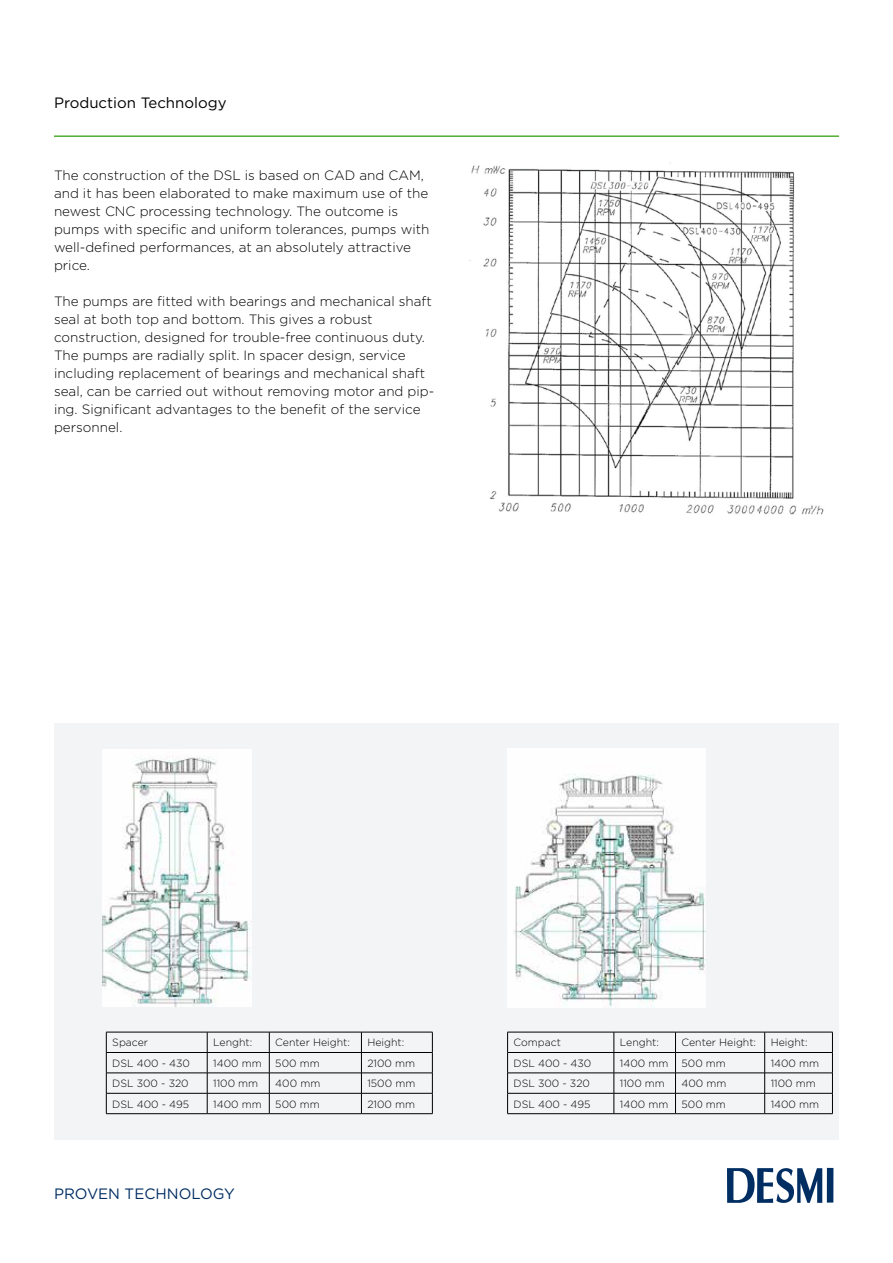
<style>
.page{position:relative;width:893px;height:1263px;background:#fff}
.page>*{position:absolute;margin:0;border:0;box-sizing:border-box;transform-origin:0 0}
.t1{font:15px "Gotham";color:#000}
.t2{font:15px "Gotham";color:#002e63}
.t3{font:300 13.5px/18px "Gotham";color:#000}
.t4{font:300 10.5px "Gotham";color:#000}
</style>
<div class="page">
<div style="left:54px;top:723px;width:785px;height:416px;background:#f3f4f5"></div>
<div style="left:827px;top:1168px;width:6px;height:34px;background:#002e63"></div>
<svg style="left:727px;top:1168px;width:95px;height:35px"></svg>
<hr style="left:54px;top:135px;width:785px;height:2px;background:#51ae30">
<hr style="left:106px;top:1032px;width:101px;height:1px;background:#000">
<hr style="left:207px;top:1032px;width:62px;height:1px;background:#000">
<hr style="left:269px;top:1032px;width:92px;height:1px;background:#000">
<hr style="left:361px;top:1032px;width:71px;height:1px;background:#000">
<hr style="left:106px;top:1093px;width:101px;height:1px;background:#000">
<svg style="left:106px;top:1032px;width:1px;height:81px"></svg>
<hr style="left:207px;top:1093px;width:62px;height:1px;background:#000">
<hr style="left:269px;top:1093px;width:92px;height:1px;background:#000">
<hr style="left:361px;top:1093px;width:71px;height:1px;background:#000">
<svg style="left:432px;top:1032px;width:1px;height:81px"></svg>
<hr style="left:106px;top:1113px;width:101px;height:1px;background:#000">
<hr style="left:207px;top:1113px;width:62px;height:1px;background:#000">
<hr style="left:269px;top:1113px;width:92px;height:1px;background:#000">
<hr style="left:361px;top:1113px;width:71px;height:1px;background:#000">
<hr style="left:106px;top:1052px;width:101px;height:1px;background:#000">
<hr style="left:207px;top:1052px;width:62px;height:1px;background:#000">
<hr style="left:269px;top:1052px;width:92px;height:1px;background:#000">
<hr style="left:361px;top:1052px;width:71px;height:1px;background:#000">
<hr style="left:106px;top:1073px;width:101px;height:1px;background:#000">
<hr style="left:207px;top:1073px;width:62px;height:1px;background:#000">
<hr style="left:269px;top:1073px;width:92px;height:1px;background:#000">
<hr style="left:361px;top:1073px;width:71px;height:1px;background:#000">
<svg style="left:207px;top:1032px;width:1px;height:81px"></svg>
<svg style="left:269px;top:1032px;width:1px;height:81px"></svg>
<svg style="left:361px;top:1032px;width:1px;height:81px"></svg>
<hr style="left:507px;top:1032px;width:107px;height:1px;background:#000">
<hr style="left:614px;top:1032px;width:61px;height:1px;background:#000">
<hr style="left:675px;top:1032px;width:90px;height:1px;background:#000">
<hr style="left:765px;top:1032px;width:68px;height:1px;background:#000">
<hr style="left:507px;top:1052px;width:107px;height:1px;background:#000">
<hr style="left:507px;top:1073px;width:107px;height:1px;background:#000">
<hr style="left:614px;top:1073px;width:61px;height:1px;background:#000">
<hr style="left:675px;top:1073px;width:90px;height:1px;background:#000">
<hr style="left:765px;top:1073px;width:68px;height:1px;background:#000">
<hr style="left:507px;top:1093px;width:107px;height:1px;background:#000">
<svg style="left:507px;top:1032px;width:1px;height:81px"></svg>
<hr style="left:614px;top:1093px;width:61px;height:1px;background:#000">
<hr style="left:675px;top:1093px;width:90px;height:1px;background:#000">
<hr style="left:765px;top:1093px;width:68px;height:1px;background:#000">
<svg style="left:832px;top:1032px;width:1px;height:81px"></svg>
<hr style="left:507px;top:1113px;width:107px;height:1px;background:#000">
<hr style="left:614px;top:1113px;width:61px;height:1px;background:#000">
<hr style="left:675px;top:1113px;width:90px;height:1px;background:#000">
<hr style="left:765px;top:1113px;width:68px;height:1px;background:#000">
<svg style="left:614px;top:1032px;width:1px;height:81px"></svg>
<svg style="left:675px;top:1032px;width:1px;height:81px"></svg>
<svg style="left:764px;top:1032px;width:1px;height:81px"></svg>
<hr style="left:614px;top:1052px;width:61px;height:1px;background:#000">
<hr style="left:675px;top:1052px;width:90px;height:1px;background:#000">
<hr style="left:765px;top:1052px;width:68px;height:1px;background:#000">
<img style="left:507px;top:749px;width:198px;height:258px">
<img style="left:102px;top:749px;width:150px;height:258px">
<img style="left:470px;top:162px;width:354px;height:353px">
<p class="t1" style="left:54px;top:93px;width:174px">Production Technology</p>
<p class="t3" style="left:54px;top:166px;width:377px">The construction of the DSL is based on CAD and CAM, and it has been elaborated to make maximum use of the newest CNC processing technology. The outcome is pumps with specific and uniform tolerances, pumps with well-defined performances, at an absolutely attractive price.</p>
<p class="t3" style="left:54px;top:292px;width:382px">The pumps are fitted with bearings and mechanical shaft seal at both top and bottom. This gives a robust construction, designed for trouble-free continuous duty.<br>The pumps are radially split. In spacer design, service including replacement of bearings and mechanical shaft seal, can be carried out without removing motor and pip&shy;ing. Significant advantages to the benefit of the service personnel.</p>
<p class="t4" style="left:112px;top:1036px;width:37px">Spacer</p>
<p class="t4" style="left:213px;top:1036px;width:41px">Lenght:</p>
<p class="t4" style="left:275px;top:1036px;width:76px">Center Height:</p>
<p class="t4" style="left:367px;top:1036px;width:38px">Height:</p>
<p class="t4" style="left:112px;top:1056px;width:79px">DSL 400 - 430</p>
<p class="t4" style="left:213px;top:1056px;width:50px">1400 mm</p>
<p class="t4" style="left:275px;top:1056px;width:46px">500 mm</p>
<p class="t4" style="left:367px;top:1056px;width:49px">2100 mm</p>
<p class="t4" style="left:112px;top:1077px;width:78px">DSL 300 - 320</p>
<p class="t4" style="left:213px;top:1077px;width:47px">1100 mm</p>
<p class="t4" style="left:275px;top:1077px;width:47px">400 mm</p>
<p class="t4" style="left:367px;top:1077px;width:49px">1500 mm</p>
<p class="t4" style="left:112px;top:1097px;width:78px">DSL 400 - 495</p>
<p class="t4" style="left:213px;top:1097px;width:50px">1400 mm</p>
<p class="t4" style="left:275px;top:1097px;width:46px">500 mm</p>
<p class="t4" style="left:367px;top:1097px;width:49px">2100 mm</p>
<p class="t2" style="left:54px;top:1184px;width:182px">PROVEN TECHNOLOGY</p>
<p class="t4" style="left:514px;top:1036px;width:49px">Compact</p>
<p class="t4" style="left:620px;top:1036px;width:41px">Lenght:</p>
<p class="t4" style="left:681px;top:1036px;width:76px">Center Height:</p>
<p class="t4" style="left:771px;top:1036px;width:38px">Height:</p>
<p class="t4" style="left:514px;top:1056px;width:79px">DSL 400 - 430</p>
<p class="t4" style="left:620px;top:1056px;width:108px">1400 mm 500 mm</p>
<p class="t4" style="left:771px;top:1056px;width:50px">1400 mm</p>
<p class="t4" style="left:514px;top:1077px;width:78px">DSL 300 - 320</p>
<p class="t4" style="left:620px;top:1077px;width:47px">1100 mm</p>
<p class="t4" style="left:681px;top:1077px;width:47px">400 mm</p>
<p class="t4" style="left:771px;top:1077px;width:47px">1100 mm</p>
<p class="t4" style="left:514px;top:1097px;width:78px">DSL 400 - 495</p>
<p class="t4" style="left:620px;top:1097px;width:108px">1400 mm 500 mm</p>
<p class="t4" style="left:771px;top:1097px;width:50px">1400 mm</p>
</div>
